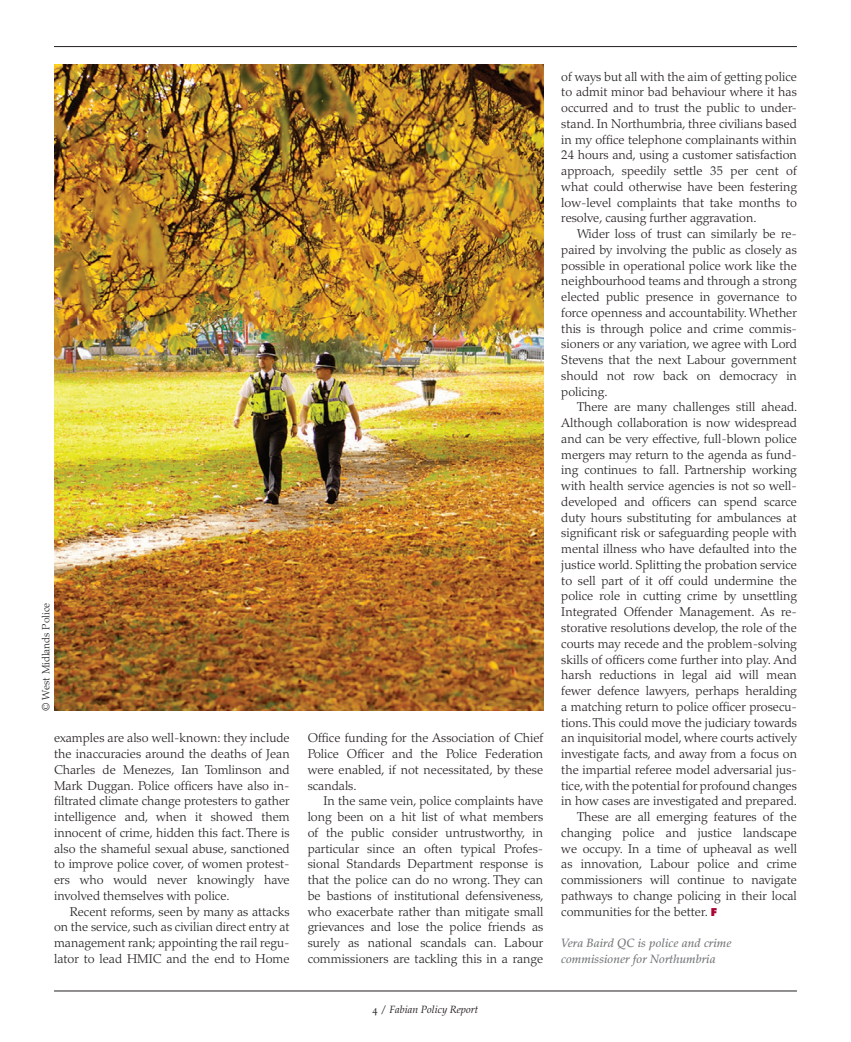
<style>
.page{position:relative;width:851px;height:1042px;background:#fff}
.page>*{position:absolute;margin:0;border:0;box-sizing:border-box;transform-origin:0 0}
.Body__3_col_justif{font:300 12.75px/15.8px "Palatino LT Std";color:#231f20;text-align:justify}
.Signoff{font:italic 500 12px/15.8px "Palatino LT Std";color:#76787b}
.t1{font:italic 10.5px "Palatino LT Std";color:#231f20}
.Photo_credits{font:300 10.5px "Palatino LT Std";color:#231f20}
.s1{font-style:normal}
.s2{font-family:"Futura Std";font-weight:800;font-size:10.5px;color:#ab0333}
</style>
<div class="page">
<hr style="left:54px;top:46px;width:742px;height:1px;background:#231f20">
<hr style="left:54px;top:990px;width:742px;height:1px;background:#231f20">
<img style="left:54px;top:65px;width:489px;height:645px">
<p class="Photo_credits" style="left:40px;top:711px;width:110px;rotate:-90deg">© West Midlands Police</p>
<p class="Body__3_col_justif" style="left:54px;top:730px;width:237px">examples are also well-known: they include the inaccuracies around the deaths of Jean Charles de Menezes, Ian Tomlinson and Mark Duggan. Police officers have also in&shy;filtrated climate change protesters to gather intelligence and, when it showed them innocent of crime, hidden this fact. There is also the shameful sexual abuse, sanctioned to improve police cover, of women protest&shy;ers who would never knowingly have involved themselves with police.</p>
<p class="Body__3_col_justif" style="left:54px;top:903px;width:237px;text-indent:16px">Recent reforms, seen by many as attacks on the service, such as civilian direct entry at management rank; appointing the rail regu&shy;lator to lead HMIC and the end to Home</p>
<p class="Body__3_col_justif" style="left:307px;top:730px;width:237px">Office funding for the Association of Chief Police Officer and the Police Federation were enabled, if not necessitated, by these scandals.</p>
<p class="Body__3_col_justif" style="left:307px;top:793px;width:237px;text-indent:16px">In the same vein, police complaints have long been on a hit list of what members of the public consider untrustworthy, in particular since an often typical Profes&shy;sional Standards Department response is that the police can do no wrong. They can be bastions of institutional defensiveness, who exacerbate rather than mitigate small grievances and lose the police friends as surely as national scandals can. Labour commissioners are tackling this in a range</p>
<p class="t1" style="left:372px;top:1004px;width:107px"><span class="s1">4 /</span> Fabian Policy Report</p>
<p class="Body__3_col_justif" style="left:561px;top:69px;width:237px">of ways but all with the aim of getting police to admit minor bad behaviour where it has occurred and to trust the public to under&shy;stand. In Northumbria, three civilians based in my office telephone complainants within 24 hours and, using a customer satisfaction approach, speedily settle 35 per cent of what could otherwise have been festering low-level complaints that take months to resolve, causing further aggravation.</p>
<p class="Body__3_col_justif" style="left:561px;top:226px;width:237px;text-indent:16px">Wider loss of trust can similarly be re&shy;paired by involving the public as closely as possible in operational police work like the neighbourhood teams and through a strong elected public presence in governance to force openness and accountability. Whether this is through police and crime commis&shy;sioners or any variation, we agree with Lord Stevens that the next Labour government should not row back on democracy in policing.</p>
<p class="Body__3_col_justif" style="left:561px;top:399px;width:237px;text-indent:16px">There are many challenges still ahead.<br>Although collaboration is now widespread and can be very effective, full-blown police mergers may return to the agenda as fund&shy;ing continues to fall. Partnership working with health service agencies is not so well&shy;developed and officers can spend scarce duty hours substituting for ambulances at significant risk or safeguarding people with mental illness who have defaulted into the justice world. Splitting the probation service to sell part of it off could undermine the police role in cutting crime by unsettling Integrated Offender Management. As re&shy;storative resolutions develop, the role of the courts may recede and the problem-solving skills of officers come further into play. And harsh reductions in legal aid will mean fewer defence lawyers, perhaps heralding a matching return to police officer prosecu&shy;tions. This could move the judiciary towards an inquisitorial model, where courts actively investigate facts, and away from a focus on the impartial referee model adversarial jus&shy;tice, with the potential for profound changes in how cases are investigated and prepared.</p>
<p class="Body__3_col_justif" style="left:561px;top:809px;width:237px;text-indent:16px">These are all emerging features of the changing police and justice landscape we occupy. In a time of upheaval as well as innovation, Labour police and crime commissioners will continue to navigate pathways to change policing in their local communities for the better. <span class="s2">F</span></p>
<p class="Signoff" style="left:561px;top:935px;width:172px">Vera Baird QC is police and crime commissioner for Northumbria</p>
</div>
